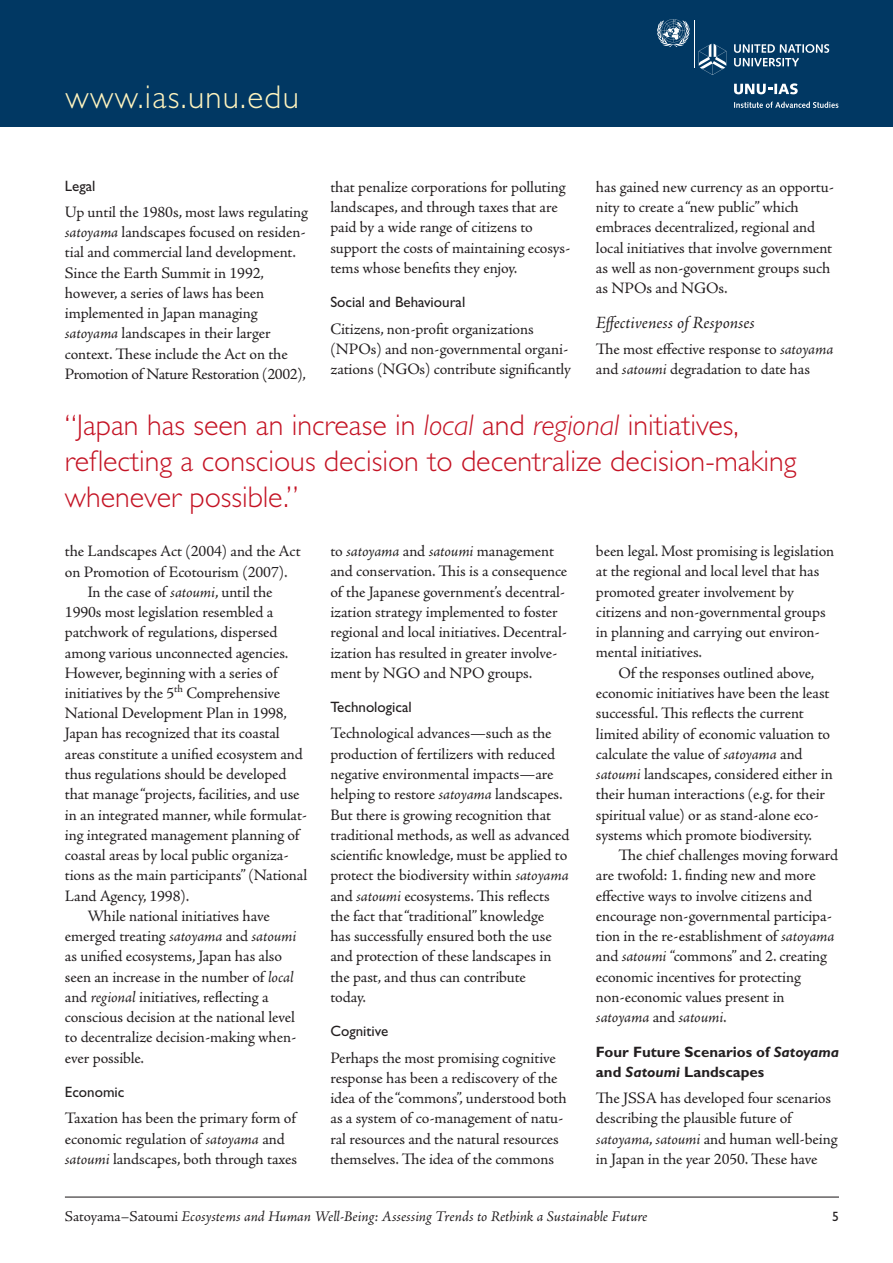
<style>
.page{position:relative;width:893px;height:1263px;background:#fff}
.page>*{position:absolute;margin:0;border:0;box-sizing:border-box;transform-origin:0 0}
.t1{font:300 33px "Gill Sans Std";letter-spacing:.04em;color:#fef3be}
.t2{font:300 30px/36px "Gill Sans Std";color:#c41324}
.t3{font:italic 17.4px "Adobe Jenson Pro";letter-spacing:-.005em;color:#231f20}
.t4{font:15.9px/20.2px "Adobe Jenson Pro";letter-spacing:-.01em;color:#231f20}
.t5{font:italic 15px "Adobe Jenson Pro";letter-spacing:-.005em;color:#231f20}
.t6{font:15px "Gill Sans Std";color:#231f20}
.t7{font:700 15px/20.2px "Gill Sans Std";color:#231f20}
.t8{font:13.5px "Gill Sans Std";color:#231f20}
.s1{font-style:italic}
.s2{font-style:normal}
</style>
<div class="page">
<hr style="left:65px;top:1196px;width:774px;height:1px;background:#231f20">
<div style="left:0;top:0;width:893px;height:126px;background:#013863"></div>
<hr style="left:694px;top:20px;width:1px;height:48px;background:#fff">
<svg style="left:657px;top:19px;width:33px;height:28px"></svg>
<svg style="left:734px;top:102px;width:104px;height:6px"></svg>
<svg style="left:734px;top:44px;width:95px;height:23px"></svg>
<svg style="left:699px;top:44px;width:27px;height:31px"></svg>
<svg style="left:734px;top:83px;width:64px;height:11px"></svg>
<h1 class="t1" style="left:66px;top:78px;width:235px">www.ias.unu.edu</h1>
<p class="t6" style="left:65px;top:177px;width:32px">Legal</p>
<p class="t4" style="left:65px;top:202px;width:245px">Up until the 1980s, most laws regulating <span class="s1">satoyama</span> landscapes focused on residen&shy;tial and commercial land development.<br>Since the Earth Summit in 1992, however, a series of laws has been implemented in Japan managing <span class="s1">satoyama</span> landscapes in their larger context. These include the Act on the Promotion of Nature Restoration (2002),</p>
<p class="t4" style="left:330px;top:177px;width:241px">that penalize corporations for polluting landscapes, and through taxes that are paid by a wide range of citizens to support the costs of maintaining ecosys&shy;tems whose benefits they enjoy.</p>
<p class="t6" style="left:330px;top:294px;width:136px">Social and Behavioural</p>
<p class="t4" style="left:330px;top:319px;width:242px">Citizens, non-profit organizations (NPOs) and non-governmental organi&shy;zations (NGOs) contribute significantly</p>
<p class="t4" style="left:596px;top:177px;width:239px">has gained new currency as an opportu&shy;nity to create a “new public” which embraces decentralized, regional and local initiatives that involve government as well as non-government groups such as NPOs and NGOs.</p>
<p class="t3" style="left:596px;top:312px;width:161px">Effectiveness of Responses</p>
<p class="t4" style="left:596px;top:339px;width:239px">The most effective response to <span class="s1">satoyama </span>and <span class="s1">satoumi</span> degradation to date has</p>
<h2 class="t2" style="left:65px;top:407px;width:733px">“Japan has seen an increase in <span class="s1">local</span> and <span class="s1">regional</span> initiatives, reflecting a conscious decision to decentralize decision-making whenever possible.”</h2>
<p class="t4" style="left:65px;top:541px;width:237px">the Landscapes Act (2004) and the Act</p>
<p class="t4" style="left:65px;top:562px;width:224px">on Promotion of Ecotourism (2007).</p>
<p class="t4" style="left:87px;top:582px;width:187px">In the case of <span class="s1">satoumi</span>, until the</p>
<p class="t4" style="left:65px;top:602px;width:210px">1990s most legislation resembled a</p>
<p class="t4" style="left:65px;top:622px;width:214px">patchwork of regulations, dispersed</p>
<p class="t4" style="left:65px;top:643px;width:225px">among various unconnected agencies.</p>
<p class="t4" style="left:65px;top:663px;width:214px">However, beginning with a series of</p>
<p class="t4" style="left:65px;top:683px;width:217px">initiatives by the 5<sup>th</sup> Comprehensive</p>
<p class="t4" style="left:65px;top:703px;width:224px">National Development Plan in 1998,</p>
<p class="t4" style="left:65px;top:724px;width:216px">Japan has recognized that its coastal</p>
<p class="t4" style="left:65px;top:744px;width:240px">areas constitute a unified ecosystem and</p>
<p class="t4" style="left:65px;top:764px;width:223px">thus regulations should be developed</p>
<p class="t4" style="left:65px;top:784px;width:236px">that manage “projects, facilities, and use</p>
<p class="t4" style="left:65px;top:805px;width:244px">in an integrated manner, while formulat-</p>
<p class="t4" style="left:65px;top:825px;width:236px">ing integrated management planning of</p>
<p class="t4" style="left:65px;top:845px;width:225px">coastal areas by local public organiza-</p>
<p class="t4" style="left:65px;top:865px;width:244px">tions as the main participants” (National</p>
<p class="t4" style="left:65px;top:886px;width:126px">Land Agency, 1998).</p>
<p class="t4" style="left:87px;top:906px;width:184px">While national initiatives have</p>
<p class="t4" style="left:65px;top:926px;width:233px">emerged treating <span class="s1">satoyama</span> and <span class="s1">satoumi</span></p>
<p class="t4" style="left:65px;top:946px;width:219px">as unified ecosystems, Japan has also</p>
<p class="t4" style="left:65px;top:967px;width:230px">seen an increase in the number of <span class="s1">local</span></p>
<p class="t4" style="left:65px;top:987px;width:205px">and <span class="s1">regional</span> initiatives, reflecting a</p>
<p class="t4" style="left:65px;top:1007px;width:232px">conscious decision at the national level</p>
<p class="t4" style="left:65px;top:1027px;width:233px">to decentralize decision-making when-</p>
<p class="t4" style="left:65px;top:1048px;width:81px">ever possible.</p>
<p class="t6" style="left:65px;top:1083px;width:61px">Economic</p>
<p class="t4" style="left:65px;top:1108px;width:234px">Taxation has been the primary form of economic regulation of <span class="s1">satoyama</span> and <span class="s1">satoumi</span> landscapes, both through taxes</p>
<p class="t4" style="left:330px;top:541px;width:238px">to <span class="s1">satoyama</span> and <span class="s1">satoumi</span> management and conservation. This is a consequence of the Japanese government’s decentral&shy;ization strategy implemented to foster regional and local initiatives. Decentral&shy;ization has resulted in greater involve&shy;ment by NGO and NPO groups.</p>
<p class="t6" style="left:330px;top:698px;width:83px">Technological</p>
<p class="t4" style="left:330px;top:724px;width:241px">Technological advances—such as the production of fertilizers with reduced negative environmental impacts—are helping to restore <span class="s1">satoyama</span> landscapes.<br>But there is growing recognition that traditional methods, as well as advanced scientific knowledge, must be applied to protect the biodiversity within <span class="s1">satoyama </span>and <span class="s1">satoumi</span> ecosystems. This reflects the fact that “traditional” knowledge<br>has successfully ensured both the use and protection of these landscapes in the past, and thus can contribute<br>today.</p>
<p class="t6" style="left:330px;top:1022px;width:59px">Cognitive</p>
<p class="t4" style="left:330px;top:1048px;width:238px">Perhaps the most promising cognitive response has been a rediscovery of the idea of the “commons”, understood both as a system of co-management of natu&shy;ral resources and the natural resources themselves. The idea of the commons</p>
<p class="t4" style="left:596px;top:541px;width:240px">been legal. Most promising is legislation at the regional and local level that has promoted greater involvement by citizens and non-governmental groups in planning and carrying out environ&shy;mental initiatives.</p>
<p class="t4" style="left:596px;top:663px;width:238px;text-indent:22px">Of the responses outlined above, economic initiatives have been the least successful. This reflects the current limited ability of economic valuation to calculate the value of <span class="s1">satoyama</span> and <span class="s1">satoumi</span> landscapes, considered either in their human interactions (e.g. for their spiritual value) or as stand-alone eco&shy;systems which promote biodiversity.</p>
<p class="t4" style="left:596px;top:845px;width:244px;text-indent:22px">The chief challenges moving forward are twofold: 1. finding new and more effective ways to involve citizens and encourage non-governmental participa&shy;tion in the re-establishment of <span class="s1">satoyama </span>and <span class="s1">satoumi</span> “commons” and 2. creating economic incentives for protecting non-economic values present in <span class="s1">satoyama</span> and <span class="s1">satoumi</span>.</p>
<p class="t7" style="left:596px;top:1041px;width:245px">Four Future Scenarios of <span class="s1">Satoyama </span>and <span class="s1">Satoumi</span> Landscapes</p>
<p class="t4" style="left:596px;top:1088px;width:243px">The JSSA has developed four scenarios describing the plausible future of <span class="s1">satoyama</span>, <span class="s1">satoumi</span> and human well-being in Japan in the year 2050. These have</p>
<p class="t5" style="left:65px;top:1208px;width:584px"><span class="s2">Satoyama–Satoumi</span> Ecosystems and Human Well-Being: Assessing Trends to Rethink a Sustainable Future</p>
<p class="t8" style="left:832px;top:1208px;width:8px">5</p>
</div>
